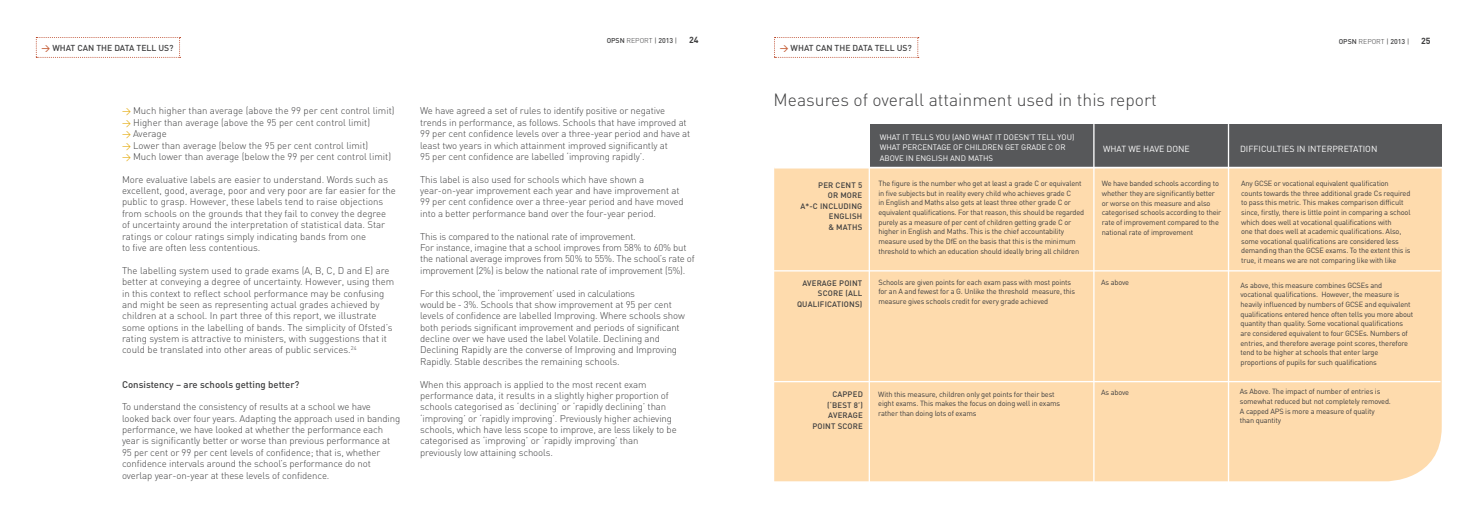
<style>
.page{position:relative;width:1474px;height:521px;background:#fff}
.page>*{position:absolute;margin:0;border:0;box-sizing:border-box;transform-origin:0 0}
.t1{font:300 17.5px "DIN";color:#3e3e3f}
.t2{font:300 9.62px/11.4px "DIN";letter-spacing:-.01em;color:#3e3e3f}
.t3{font:500 9.62px "DIN";color:#3e3e3f}
.t4{font:8.75px "DIN";color:#fff}
.t5{font:700 8.75px "DIN";color:#3e3e3f}
.t6{font:500 8.58px "DIN";color:#3e3e3f}
.t7{font:500 7.88px/10.5px "DIN";letter-spacing:.02em;color:#3e3e3f;text-align:right}
.t8{font:7.88px/10.5px "DIN";color:#fff}
.t9{font:7.44px/9.6px "DIN";letter-spacing:-.02em;color:#3e3e3f}
.t10{font:500 7px "DIN";color:#3e3e3f}
.s1{color:#c45c35}
.s2{font-weight:300}
.s3{font-weight:400}
.s4{font-weight:400;font-size:8.75px;color:#e4ab0e}
</style>
<div class="page">
<svg style="left:774px;top:37px;width:144px;height:21px"></svg>
<div style="left:774px;top:168px;width:667px;height:313px;background:#fedbad"></div>
<hr style="left:771px;top:270px;width:669px;height:1px;background:#fff">
<hr style="left:771px;top:381px;width:669px;height:1px;background:#fff">
<div style="left:869px;top:124px;width:572px;height:43px;background:#57585a"></div>
<hr style="left:1093px;top:124px;width:1px;height:365px;background:#fff">
<hr style="left:1227px;top:124px;width:2px;height:365px;background:#fff">
<hr style="left:868px;top:120px;width:2px;height:365px;background:#fff">
<svg style="left:36px;top:37px;width:145px;height:21px"></svg>
<p class="t6" style="left:41px;top:42px;width:134px"><span class="s1">&gt;</span> WHAT CAN THE DATA TELL US?</p>
<p class="t10" style="left:606px;top:36px;width:72px">OPSN <span class="s2">REPORT</span> <span class="s3">|</span> 2013 <span class="s3">|</span></p>
<p class="t5" style="left:689px;top:34px;width:11px">24</p>
<p class="t2" style="left:122px;top:105px;width:274px"><span class="s4">&gt;</span> Much higher than average (above the 99 per cent control limit) <span class="s4">&gt;</span> Higher than average (above the 95 per cent control limit)<br><span class="s4">&gt;</span> Average<br><span class="s4">&gt;</span> Lower than average (below the 95 per cent control limit)<br><span class="s4">&gt;</span> Much lower than average (below the 99 per cent control limit)</p>
<p class="t2" style="left:122px;top:173px;width:275px">More evaluative labels are easier to understand. Words such as excellent, good, average, poor and very poor are far easier for the public to grasp. However, these labels tend to raise objections from schools on the grounds that they fail to convey the degree of uncertainty around the interpretation of statistical data. Star ratings or colour ratings simply indicating bands from one<br>to five are often less contentious.</p>
<p class="t2" style="left:122px;top:264px;width:274px">The labelling system used to grade exams (A, B, C, D and E) are better at conveying a degree of uncertainty. However, using them in this context to reflect school performance may be confusing and might be seen as representing actual grades achieved by children at a school. In part three of this report, we illustrate some options in the labelling of bands. The simplicity of Ofsted’s rating system is attractive to ministers, with suggestions that it could be translated into other areas of public services.<sup>24</sup></p>
<p class="t3" style="left:122px;top:378px;width:179px">Consistency – are schools getting better?</p>
<p class="t2" style="left:122px;top:401px;width:280px">To understand the consistency of results at a school we have looked back over four years. Adapting the approach used in banding performance, we have looked at whether the performance each year is significantly better or worse than previous performance at 95 per cent or 99 per cent levels of confidence; that is, whether confidence intervals around the school’s performance do not overlap year-on-year at these levels of confidence.</p>
<p class="t2" style="left:420px;top:105px;width:272px">We have agreed a set of rules to identify positive or negative trends in performance, as follows. Schools that have improved at 99 per cent confidence levels over a three-year period and have at least two years in which attainment improved significantly at<br>95 per cent confidence are labelled ‘improving rapidly’.</p>
<p class="t2" style="left:420px;top:173px;width:265px">This label is also used for schools which have shown a year-on-year improvement each year and have improvement at 99 per cent confidence over a three-year period and have moved into a better performance band over the four-year period.</p>
<p class="t2" style="left:420px;top:230px;width:276px">This is compared to the national rate of improvement.<br>For instance, imagine that a school improves from 58% to 60% but the national average improves from 50% to 55%. The school’s rate of improvement (2%) is below the national rate of improvement (5%).</p>
<p class="t2" style="left:420px;top:287px;width:266px">For this school, the ‘improvement’ used in calculations<br>would be - 3%. Schools that show improvement at 95 per cent levels of confidence are labelled Improving. Where schools show both periods significant improvement and periods of significant decline over we have used the label Volatile. Declining and Declining Rapidly are the converse of Improving and Improving Rapidly. Stable describes the remaining schools.</p>
<p class="t2" style="left:420px;top:378px;width:258px">When this approach is applied to the most recent exam performance data, it results in a slightly higher proportion of schools categorised as ‘declining’ or ‘rapidly declining’ than ‘improving’ or ‘rapidly improving’. Previously higher achieving schools, which have less scope to improve, are less likely to be categorised as ‘improving’ or ‘rapidly improving’ than previously low attaining schools.</p>
<p class="t6" style="left:779px;top:42px;width:134px"><span class="s1">&gt;</span> WHAT CAN THE DATA TELL US?</p>
<h1 class="t1" style="left:773px;top:89px;width:385px">Measures of overall attainment used in this report</h1>
<p class="t10" style="left:1338px;top:37px;width:72px">OPSN <span class="s2">REPORT</span> <span class="s3">|</span> 2013 <span class="s3">|</span></p>
<p class="t5" style="left:1420px;top:35px;width:11px">25</p>
<p class="t8" style="left:879px;top:131px;width:196px">WHAT IT TELLS YOU (AND WHAT IT DOESN’T TELL YOU)<br>WHAT PERCENTAGE OF CHILDREN GET GRADE C OR<br>ABOVE IN ENGLISH AND MATHS</p>
<p class="t4" style="left:1102px;top:144px;width:88px">WHAT WE HAVE DONE</p>
<p class="t4" style="left:1239px;top:144px;width:139px">DIFFICULTIES IN INTERPRETATION</p>
<p class="t7" style="left:800px;top:179px;width:63px">PER CENT 5<br>OR MORE<br>A*-C INCLUDING<br>ENGLISH<br>&amp; MATHS</p>
<p class="t7" style="left:797px;top:277px;width:67px">AVERAGE POINT<br>SCORE (ALL<br>QUALIFICATIONS)</p>
<p class="t9" style="left:878px;top:178px;width:207px">The figure is the number who get at least a grade C or equivalent in five subjects but in reality every child who achieves grade C<br>in English and Maths also gets at least three other grade C or equivalent qualifications. For that reason, this should be regarded purely as a measure of per cent of children getting grade C or higher in English and Maths. This is the chief accountability measure used by the DfE on the basis that this is the minimum threshold to which an education should ideally bring all children</p>
<p class="t9" style="left:878px;top:277px;width:198px">Schools are given points for each exam pass with most points for an A and fewest for a G. Unlike the threshold measure, this measure gives schools credit for every grade achieved</p>
<p class="t9" style="left:1101px;top:179px;width:121px">We have banded schools according to whether they are significantly better or worse on this measure and also categorised schools according to their rate of improvement compared to the national rate of improvement</p>
<p class="t9" style="left:1101px;top:277px;width:30px">As above</p>
<p class="t7" style="left:812px;top:389px;width:52px">CAPPED (‘BEST 8’)<br>AVERAGE<br>POINT SCORE</p>
<p class="t9" style="left:878px;top:389px;width:183px">With this measure, children only get points for their best eight exams. This makes the focus on doing well in exams rather than doing lots of exams</p>
<p class="t9" style="left:1101px;top:387px;width:30px">As above</p>
<p class="t9" style="left:1241px;top:178px;width:171px">Any GCSE or vocational equivalent qualification counts towards the three additional grade Cs required to pass this metric. This makes comparison difficult since, firstly, there is little point in comparing a school which does well at vocational qualifications with<br>one that does well at academic qualifications. Also, some vocational qualifications are considered less demanding than the GCSE exams. To the extent this is true, it means we are not comparing like with like</p>
<p class="t9" style="left:1240px;top:280px;width:174px">As above, this measure combines GCSEs and vocational qualifications. However, the measure is heavily influenced by numbers of GCSE and equivalent qualifications entered hence often tells you more about quantity than quality. Some vocational qualifications are considered equivalent to four GCSEs. Numbers of entries, and therefore average point scores, therefore tend to be higher at schools that enter large proportions of pupils for such qualifications</p>
<p class="t9" style="left:1239px;top:387px;width:152px">As Above. The impact of number of entries is somewhat reduced but not completely removed.<br>A capped APS is more a measure of quality<br>than quantity</p>
</div>
